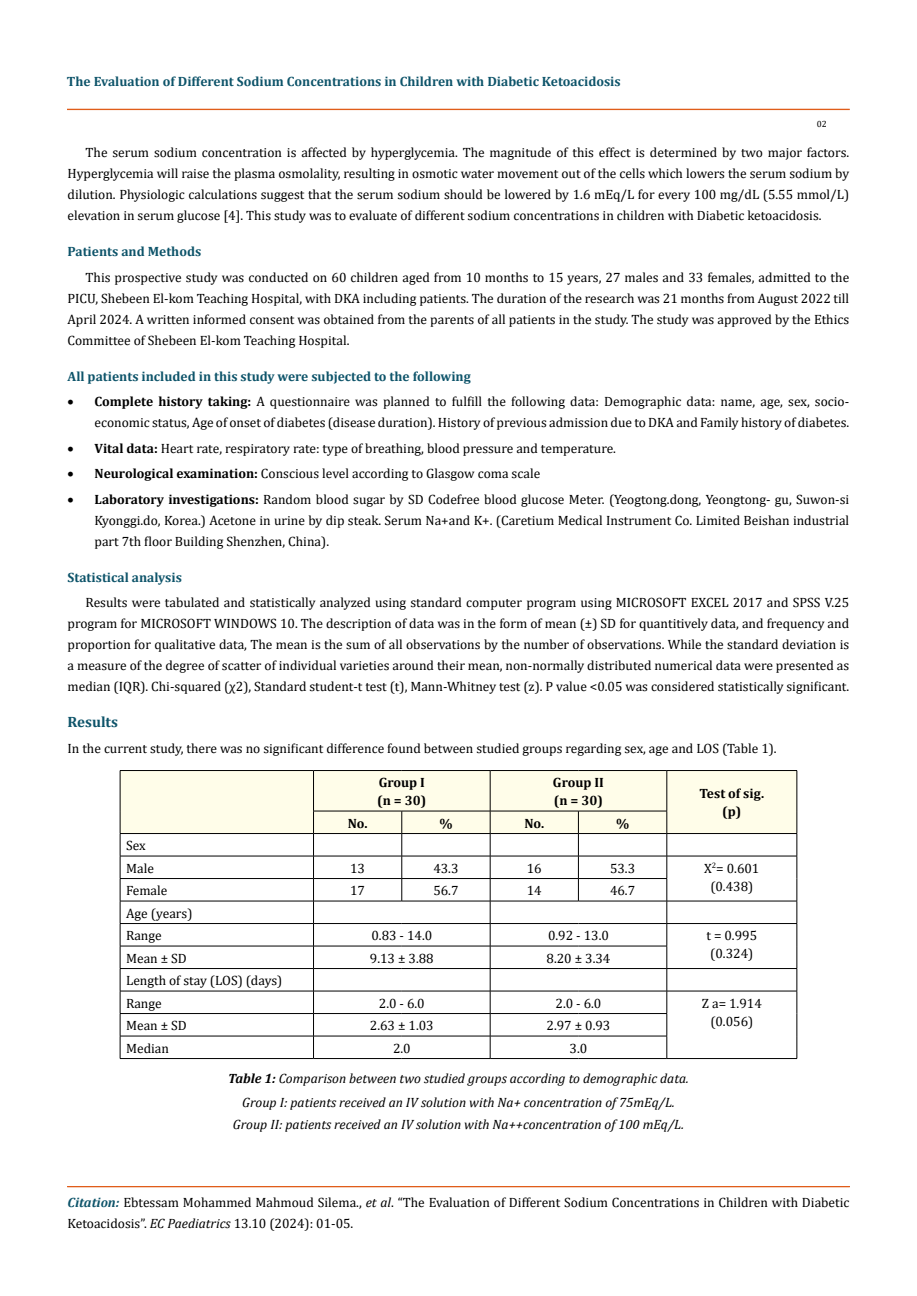
<style>
.page{position:relative;width:917px;height:1296px;background:#fff}
.page>*{position:absolute;margin:0;border:0;box-sizing:border-box;transform-origin:0 0}
.t1{font:700 15px "Cambria";color:#0e546a}
.t2{font:13.5px/21px "Cambria";color:#000}
.t3{font:italic 13.5px/24px "Cambria";color:#000;text-align:center}
.t4{font:700 13.5px "Cambria";color:#0e546a}
.t5{font:700 13.5px/18px "Cambria";color:#000}
.t6{font:9px "Cambria";color:#000}
.s1{font-weight:700}
.s2{font-weight:700;font-style:italic;color:#0e546a}
.s3{font-style:italic}
</style>
<div class="page">
<div style="left:67px;top:109px;width:782px;height:1px;border:1px solid #e05d1a"></div>
<hr style="left:68px;top:1187px;width:781px;height:1px;background:#e05d1a">
<div style="left:67px;top:1186px;width:782px;height:1px;border:1px solid #e05d1a"></div>
<hr style="left:120px;top:770px;width:193px;height:1px;background:#000">
<hr style="left:313px;top:770px;width:89px;height:1px;background:#000">
<hr style="left:402px;top:770px;width:88px;height:1px;background:#000">
<hr style="left:490px;top:770px;width:88px;height:1px;background:#000">
<hr style="left:578px;top:770px;width:88px;height:1px;background:#000">
<hr style="left:666px;top:770px;width:131px;height:1px;background:#000">
<svg style="left:120px;top:771px;width:677px;height:287px"></svg>
<hr style="left:120px;top:1058px;width:193px;height:1px;background:#000">
<hr style="left:313px;top:1058px;width:89px;height:1px;background:#000">
<hr style="left:402px;top:1058px;width:88px;height:1px;background:#000">
<hr style="left:490px;top:1058px;width:88px;height:1px;background:#000">
<hr style="left:578px;top:1058px;width:88px;height:1px;background:#000">
<hr style="left:666px;top:1058px;width:131px;height:1px;background:#000">
<p class="t4" style="left:67px;top:72px;width:555px">The Evaluation of Different Sodium Concentrations in Children with Diabetic Ketoacidosis</p>
<p class="t6" style="left:816px;top:118px;width:11px">02</p>
<p class="t2" style="left:68px;top:142px;width:783px;text-align:justify;text-indent:18px">The serum sodium concentration is affected by hyperglycemia. The magnitude of this effect is determined by two major factors.<br>Hyperglycemia will raise the plasma osmolality, resulting in osmotic water movement out of the cells which lowers the serum sodium by dilution. Physiologic calculations suggest that the serum sodium should be lowered by 1.6 mEq/L for every 100 mg/dL (5.55 mmol/L) elevation in serum glucose [4]. This study was to evaluate of different sodium concentrations in children with Diabetic ketoacidosis.</p>
<p class="t4" style="left:68px;top:242px;width:135px">Patients and Methods</p>
<p class="t2" style="left:68px;top:266px;width:783px;text-align:justify;text-indent:18px">This prospective study was conducted on 60 children aged from 10 months to 15 years, 27 males and 33 females, admitted to the PICU, Shebeen El-kom Teaching Hospital, with DKA including patients. The duration of the research was 21 months from August 2022 till April 2024. A written informed consent was obtained from the parents of all patients in the study. The study was approved by the Ethics Committee of Shebeen El-kom Teaching Hospital.</p>
<p class="t4" style="left:68px;top:366px;width:405px">All patients included in this study were subjected to the following</p>
<p class="t2" style="left:68px;top:391px;width:783px;text-align:right">• <span class="s1">Complete history taking:</span> A questionnaire was planned to fulfill the following data: Demographic data: name, age, sex, socio&shy;economic status, Age of onset of diabetes (disease duration). History of previous admission due to DKA and Family history of diabetes.</p>
<p class="t2" style="left:68px;top:437px;width:550px">• <span class="s1">Vital data:</span> Heart rate, respiratory rate: type of breathing, blood pressure and temperature.</p>
<p class="t2" style="left:68px;top:463px;width:474px">• <span class="s1">Neurological examination:</span> Conscious level according to Glasgow coma scale</p>
<p class="t2" style="left:95px;top:488px;width:756px;text-align:justify;text-indent:-27px">• <span class="s1">Laboratory investigations:</span> Random blood sugar by SD Codefree blood glucose Meter. (Yeogtong.dong, Yeongtong- gu, Suwon-si Kyonggi.do, Korea.) Acetone in urine by dip steak. Serum Na+and K+. (Caretium Medical Instrument Co. Limited Beishan industrial part 7th floor Building Shenzhen, China).</p>
<p class="t4" style="left:68px;top:567px;width:116px">Statistical analysis</p>
<p class="t2" style="left:68px;top:592px;width:783px;text-align:justify;text-indent:18px">Results were tabulated and statistically analyzed using standard computer program using MICROSOFT EXCEL 2017 and SPSS V.25 program for MICROSOFT WINDOWS 10. The description of data was in the form of mean (±) SD for quantitively data, and frequency and proportion for qualitative data, The mean is the sum of all observations by the number of observations. While the standard deviation is a measure of the degree of scatter of individual varieties around their mean, non-normally distributed numerical data were presented as median (IQR). Chi-squared (χ2), Standard student-t test (t), Mann-Whitney test (z). P value &lt;0.05 was considered statistically significant.</p>
<p class="t1" style="left:68px;top:711px;width:52px">Results</p>
<p class="t2" style="left:68px;top:737px;width:710px">In the current study, there was no significant difference found between studied groups regarding sex, age and LOS (Table 1).</p>
<p class="t5" style="left:377px;top:773px;width:51px">Group I (n = 30)</p>
<p class="t5" style="left:553px;top:773px;width:52px">Group II (n = 30)</p>
<p class="t5" style="left:699px;top:784px;width:66px;text-align:center">Test of sig. (p)</p>
<p class="t5" style="left:348px;top:813px;width:21px">No.</p>
<p class="t5" style="left:439px;top:813px;width:15px">%</p>
<p class="t5" style="left:524px;top:813px;width:21px">No.</p>
<p class="t5" style="left:616px;top:813px;width:15px">%</p>
<p class="t2" style="left:126px;top:834px;width:29px;line-height:22.5px">Sex<br>Male</p>
<p class="t2" style="left:350px;top:857px;width:16px">13</p>
<p class="t2" style="left:433px;top:857px;width:27px">43.3</p>
<p class="t2" style="left:527px;top:857px;width:16px">16</p>
<p class="t2" style="left:610px;top:857px;width:27px">53.3</p>
<p class="t2" style="left:704px;top:859px;width:57px;line-height:18px;text-align:center">X<sup>2</sup>= 0.601 (0.438)</p>
<p class="t2" style="left:126px;top:880px;width:43px">Female</p>
<p class="t2" style="left:350px;top:880px;width:16px">17</p>
<p class="t2" style="left:433px;top:880px;width:27px">56.7</p>
<p class="t2" style="left:527px;top:880px;width:16px">14</p>
<p class="t2" style="left:610px;top:880px;width:27px">46.7</p>
<p class="t2" style="left:126px;top:902px;width:68px;line-height:22.5px">Age (years)<br>Range</p>
<p class="t2" style="left:371px;top:925px;width:62px">0.83 - 14.0</p>
<p class="t2" style="left:548px;top:925px;width:62px">0.92 - 13.0</p>
<p class="t2" style="left:706px;top:925px;width:52px">t = 0.995</p>
<p class="t2" style="left:126px;top:947px;width:62px">Mean ± SD</p>
<p class="t2" style="left:710px;top:943px;width:44px">(0.324)</p>
<p class="t2" style="left:370px;top:947px;width:65px">9.13 ± 3.88</p>
<p class="t2" style="left:546px;top:947px;width:65px">8.20 ± 3.34</p>
<p class="t2" style="left:126px;top:969px;width:158px;line-height:22.5px">Length of stay (LOS) (days)<br>Range</p>
<p class="t2" style="left:379px;top:992px;width:47px">2.0 - 6.0</p>
<p class="t2" style="left:555px;top:992px;width:47px">2.0 - 6.0</p>
<p class="t2" style="left:701px;top:992px;width:61px">Z a= 1.914</p>
<p class="t2" style="left:126px;top:1015px;width:62px">Mean ± SD</p>
<p class="t2" style="left:710px;top:1010px;width:44px">(0.056)</p>
<p class="t2" style="left:370px;top:1015px;width:65px">2.63 ± 1.03</p>
<p class="t2" style="left:546px;top:1015px;width:65px">2.97 ± 0.93</p>
<p class="t2" style="left:126px;top:1037px;width:44px">Median</p>
<p class="t2" style="left:393px;top:1037px;width:19px">2.0</p>
<p class="t2" style="left:569px;top:1037px;width:19px">3.0</p>
<p class="t3" style="left:228px;top:1066px;width:462px"><span class="s1">Table 1:</span> Comparison between two studied groups according to demographic data.<br>Group I: patients received an IV solution with Na+ concentration of 75mEq/L.</p>
<p class="t3" style="left:233px;top:1112px;width:452px">Group II: patients received an IV solution with Na++concentration of 100 mEq/L.</p>
<p class="t2" style="left:68px;top:1191px;width:783px"><span class="s2">Citation:</span> Ebtessam Mohammed Mahmoud Silema., <span class="s3">et al</span>. “The Evaluation of Different Sodium Concentrations in Children with Diabetic<br>Ketoacidosis”. <span class="s3">EC Paediatrics</span> 13.10 (2024): 01-05.</p>
</div>
